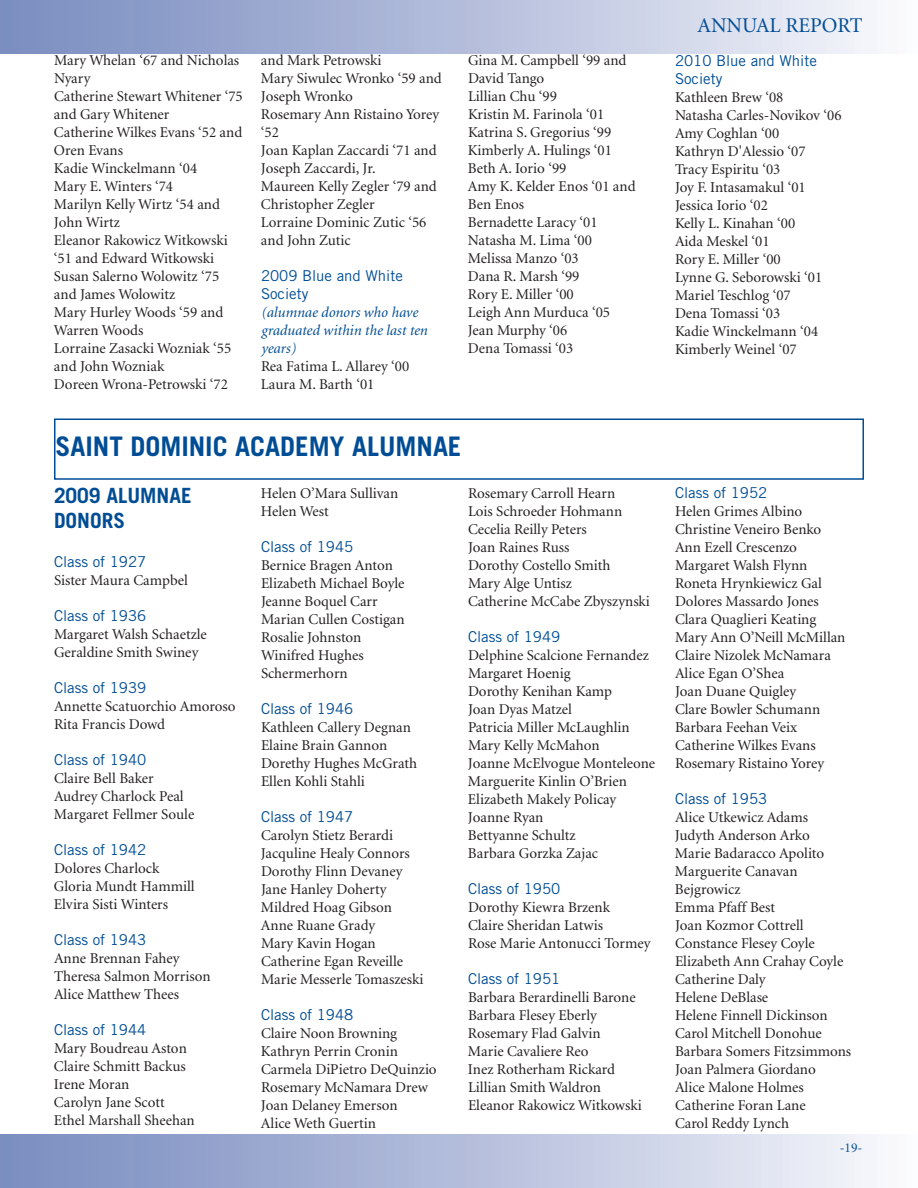
<style>
.page{position:relative;width:918px;height:1188px;background:#fff}
.page>*{position:absolute;margin:0;border:0;box-sizing:border-box;transform-origin:0 0}
.t1{font:700 27px "Trade Gothic";color:#014d95}
.t2{font:700 21px/25.2px "Trade Gothic";color:#014d95}
.t3{font:21px "Minion";color:#014d95}
.t4{font:15px/18px "Minion";color:#231f20}
.t5{font:15px/18px "Trade Gothic";color:#014d95}
.t6{font:italic 15px/18px "Minion";color:#014d95}
.t7{font:13.5px "Minion";color:#014d95}
</style>
<div class="page">
<div style="left:54px;top:418px;width:810px;height:62px;border:2px solid #014d95"></div>
<div style="left:0;top:1134px;width:918px;height:54px;background:linear-gradient(to right,#7589be,#f6f7fb)"></div>
<div style="left:0;top:0;width:918px;height:54px;background:linear-gradient(to right,#7589be,#f6f7fb)"></div>
<p class="t4" style="left:54px;top:52px;width:190px">Mary Whelan ‘67 and Nicholas<br>Nyary<br>Catherine Stewart Whitener ‘75 and Gary Whitener<br>Catherine Wilkes Evans ‘52 and<br>Oren Evans<br>Kadie Winckelmann ‘04<br>Mary E. Winters ‘74<br>Marilyn Kelly Wirtz ‘54 and<br>John Wirtz<br>Eleanor Rakowicz Witkowski ‘51 and Edward Witkowski<br>Susan Salerno Wolowitz ‘75 and James Wolowitz<br>Mary Hurley Woods ‘59 and<br>Warren Woods<br>Lorraine Zasacki Wozniak ‘55 and John Wozniak<br>Doreen Wrona-Petrowski ‘72</p>
<p class="t4" style="left:261px;top:52px;width:182px">and Mark Petrowski<br>Mary Siwulec Wronko ‘59 and<br>Joseph Wronko<br>Rosemary Ann Ristaino Yorey ‘52<br>Joan Kaplan Zaccardi ‘71 and<br>Joseph Zaccardi, Jr.<br>Maureen Kelly Zegler ‘79 and<br>Christopher Zegler<br>Lorraine Dominic Zutic ‘56 and John Zutic</p>
<p class="t5" style="left:261px;top:268px;width:143px">2009 Blue and White<br>Society</p>
<p class="t6" style="left:261px;top:304px;width:168px">(alumnae donors who have graduated within the last ten years)</p>
<p class="t4" style="left:261px;top:358px;width:150px">Rea Fatima L. Allarey ‘00<br>Laura M. Barth ‘01</p>
<h2 class="t3" style="left:697px;top:17px;width:167px">ANNUAL REPORT</h2>
<p class="t4" style="left:468px;top:52px;width:169px">Gina M. Campbell ‘99 and<br>David Tango<br>Lillian Chu ‘99<br>Kristin M. Farinola ‘01<br>Katrina S. Gregorius ‘99<br>Kimberly A. Hulings ‘01<br>Beth A. Iorio ‘99<br>Amy K. Kelder Enos ‘01 and<br>Ben Enos<br>Bernadette Laracy ‘01<br>Natasha M. Lima ‘00<br>Melissa Manzo ‘03<br>Dana R. Marsh ‘99<br>Rory E. Miller ‘00<br>Leigh Ann Murduca ‘05<br>Jean Murphy ‘06<br>Dena Tomassi ‘03</p>
<p class="t5" style="left:675px;top:53px;width:143px">2010 Blue and White<br>Society</p>
<p class="t4" style="left:675px;top:90px;width:168px">Kathleen Brew ‘08<br>Natasha Carles-Novikov ‘06<br>Amy Coghlan ‘00<br>Kathryn D'Alessio ‘07<br>Tracy Espiritu ‘03<br>Joy F. Intasamakul ‘01<br>Jessica Iorio ‘02<br>Kelly L. Kinahan ‘00<br>Aida Meskel ‘01<br>Rory E. Miller ‘00<br>Lynne G. Seborowski ‘01<br>Mariel Teschlog ‘07<br>Dena Tomassi ‘03<br>Kadie Winckelmann ‘04<br>Kimberly Weinel ‘07</p>
<h1 class="t1" style="left:56px;top:437px;width:407px">SAINT DOMINIC ACADEMY ALUMNAE</h1>
<h2 class="t2" style="left:54px;top:484px;width:139px">2009 ALUMNAE<br>DONORS</h2>
<p class="t5" style="left:54px;top:554px;width:94px">Class of 1927</p>
<p class="t4" style="left:54px;top:572px;width:135px">Sister Maura Campbel</p>
<p class="t5" style="left:54px;top:608px;width:94px">Class of 1936</p>
<p class="t4" style="left:54px;top:626px;width:154px">Margaret Walsh Schaetzle<br>Geraldine Smith Swiney</p>
<p class="t5" style="left:54px;top:680px;width:94px">Class of 1939</p>
<p class="t4" style="left:54px;top:698px;width:183px">Annette Scatuorchio Amoroso<br>Rita Francis Dowd</p>
<p class="t5" style="left:54px;top:752px;width:94px">Class of 1940</p>
<p class="t4" style="left:54px;top:770px;width:142px">Claire Bell Baker<br>Audrey Charlock Peal<br>Margaret Fellmer Soule</p>
<p class="t5" style="left:54px;top:842px;width:94px">Class of 1942</p>
<p class="t4" style="left:54px;top:860px;width:142px">Dolores Charlock<br>Gloria Mundt Hammill<br>Elvira Sisti Winters</p>
<p class="t5" style="left:54px;top:932px;width:94px">Class of 1943</p>
<p class="t4" style="left:54px;top:950px;width:158px">Anne Brennan Fahey<br>Theresa Salmon Morrison<br>Alice Matthew Thees</p>
<p class="t5" style="left:54px;top:1022px;width:94px">Class of 1944</p>
<p class="t4" style="left:54px;top:1040px;width:142px">Mary Boudreau Aston<br>Claire Schmitt Backus<br>Irene Moran<br>Carolyn Jane Scott<br>Ethel Marshall Sheehan</p>
<p class="t4" style="left:261px;top:486px;width:139px">Helen O’Mara Sullivan<br>Helen West</p>
<p class="t5" style="left:261px;top:539px;width:94px">Class of 1945</p>
<p class="t4" style="left:261px;top:558px;width:145px">Bernice Bragen Anton<br>Elizabeth Michael Boyle<br>Jeanne Boquel Carr<br>Marian Cullen Costigan<br>Rosalie Johnston<br>Winifred Hughes<br>Schermerhorn</p>
<p class="t5" style="left:261px;top:701px;width:94px">Class of 1946</p>
<p class="t4" style="left:261px;top:720px;width:158px">Kathleen Callery Degnan<br>Elaine Brain Gannon<br>Dorethy Hughes McGrath<br>Ellen Kohli Stahli</p>
<p class="t5" style="left:261px;top:809px;width:94px">Class of 1947</p>
<p class="t4" style="left:261px;top:828px;width:164px">Carolyn Stietz Berardi<br>Jacquline Healy Connors<br>Dorothy Flinn Devaney<br>Jane Hanley Doherty<br>Mildred Hoag Gibson<br>Anne Ruane Grady<br>Mary Kavin Hogan<br>Catherine Egan Reveille<br>Marie Messerle Tomaszeski</p>
<p class="t5" style="left:261px;top:1007px;width:94px">Class of 1948</p>
<p class="t4" style="left:261px;top:1026px;width:177px">Claire Noon Browning<br>Kathryn Perrin Cronin<br>Carmela DiPietro DeQuinzio<br>Rosemary McNamara Drew<br>Joan Delaney Emerson<br>Alice Weth Guertin</p>
<p class="t4" style="left:468px;top:486px;width:183px">Rosemary Carroll Hearn<br>Lois Schroeder Hohmann<br>Cecelia Reilly Peters<br>Joan Raines Russ<br>Dorothy Costello Smith<br>Mary Alge Untisz<br>Catherine McCabe Zbyszynski</p>
<p class="t5" style="left:468px;top:629px;width:94px">Class of 1949</p>
<p class="t4" style="left:468px;top:648px;width:189px">Delphine Scalcione Fernandez<br>Margaret Hoenig<br>Dorothy Kenihan Kamp<br>Joan Dyas Matzel<br>Patricia Miller McLaughlin<br>Mary Kelly McMahon<br>Joanne McElvogue Monteleone<br>Marguerite Kinlin O’Brien<br>Elizabeth Makely Policay<br>Joanne Ryan<br>Bettyanne Schultz<br>Barbara Gorzka Zajac</p>
<p class="t5" style="left:468px;top:881px;width:94px">Class of 1950</p>
<p class="t4" style="left:468px;top:900px;width:184px">Dorothy Kiewra Brzenk<br>Claire Sheridan Latwis<br>Rose Marie Antonucci Tormey</p>
<p class="t5" style="left:468px;top:971px;width:94px">Class of 1951</p>
<p class="t4" style="left:468px;top:990px;width:175px">Barbara Berardinelli Barone<br>Barbara Flesey Eberly<br>Rosemary Flad Galvin<br>Marie Cavaliere Reo<br>Inez Rotherham Rickard<br>Lillian Smith Waldron<br>Eleanor Rakowicz Witkowski</p>
<p class="t5" style="left:675px;top:485px;width:94px">Class of 1952</p>
<p class="t4" style="left:675px;top:504px;width:172px">Helen Grimes Albino<br>Christine Veneiro Benko<br>Ann Ezell Crescenzo<br>Margaret Walsh Flynn<br>Roneta Hrynkiewicz Gal<br>Dolores Massardo Jones<br>Clara Quaglieri Keating<br>Mary Ann O’Neill McMillan<br>Claire Nizolek McNamara<br>Alice Egan O’Shea<br>Joan Duane Quigley<br>Clare Bowler Schumann<br>Barbara Feehan Veix<br>Catherine Wilkes Evans<br>Rosemary Ristaino Yorey</p>
<p class="t5" style="left:675px;top:791px;width:94px">Class of 1953</p>
<p class="t4" style="left:675px;top:810px;width:178px">Alice Utkewicz Adams<br>Judyth Anderson Arko<br>Marie Badaracco Apolito<br>Marguerite Canavan<br>Bejgrowicz<br>Emma Pfaff Best<br>Joan Kozmor Cottrell<br>Constance Flesey Coyle<br>Elizabeth Ann Crahay Coyle<br>Catherine Daly<br>Helene DeBlase<br>Helene Finnell Dickinson<br>Carol Mitchell Donohue<br>Barbara Somers Fitzsimmons<br>Joan Palmera Giordano<br>Alice Malone Holmes<br>Catherine Foran Lane<br>Carol Reddy Lynch</p>
<p class="t7" style="left:840px;top:1143px;width:24px">-19-</p>
</div>
